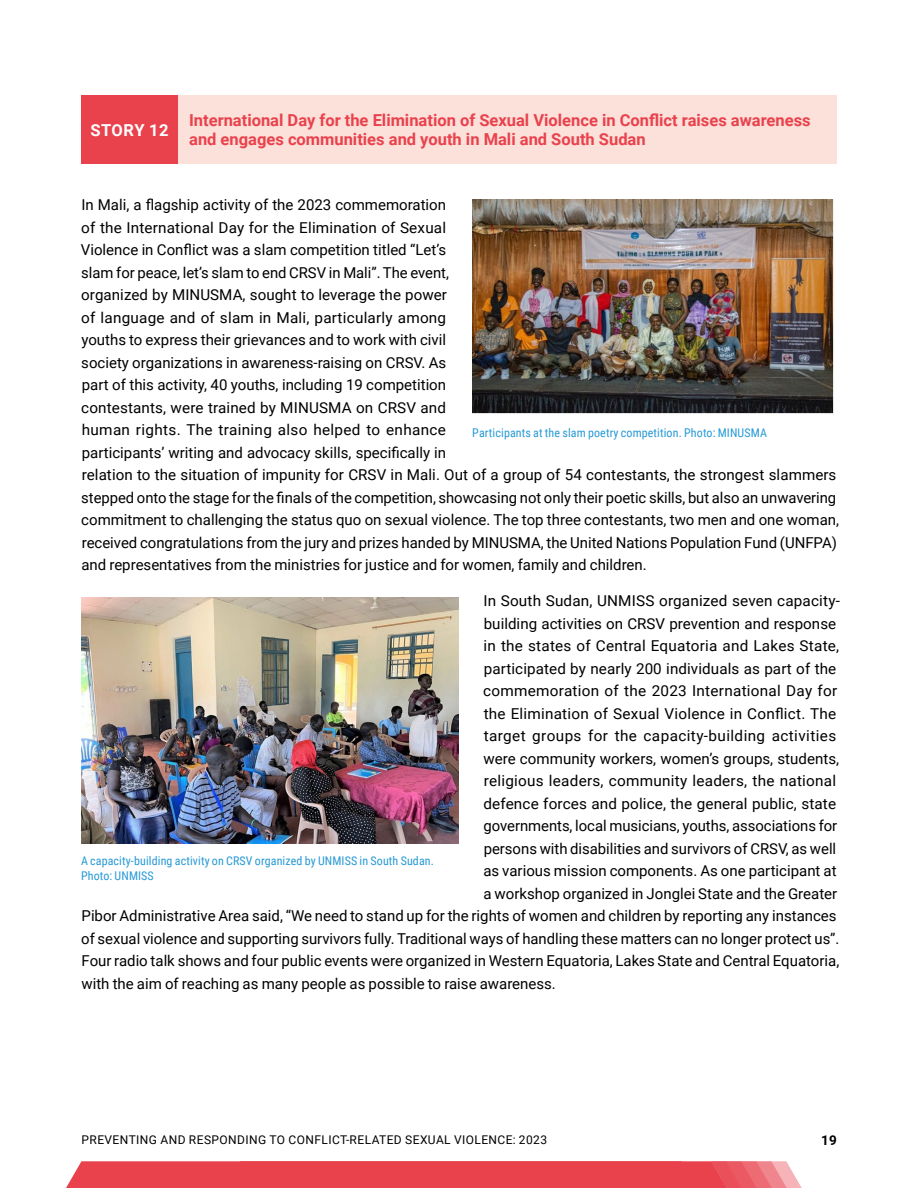
<style>
.page{position:relative;width:918px;height:1188px;background:#fff}
.page>*{position:absolute;margin:0;border:0;box-sizing:border-box;transform-origin:0 0}
.t1{font:700 16.5px/19.5px "Roboto";color:#e9424d}
.t2{font:700 16.5px "Roboto";letter-spacing:.035em;color:#fff}
.t3{font:15px/22.5px "Roboto";color:#000}
.t4{font:15px "Roboto";letter-spacing:.025em;color:#000}
.t5{font:700 13.5px "Roboto";color:#000}
.t6{font:12px/15px "Roboto Condensed";letter-spacing:.01em;color:#2699d6}
.t7{font:12px "Roboto";letter-spacing:.035em;color:#000}
</style>
<div class="page">
<svg style="left:66px;top:1161px;width:736px;height:27px;background:#ea4c56"></svg>
<div style="left:81px;top:95px;width:97px;height:69px;background:#e9424d"></div>
<div style="left:178px;top:95px;width:659px;height:69px;background:#fce0da"></div>
<img style="left:472px;top:200px;width:362px;height:214px">
<img style="left:81px;top:598px;width:378px;height:245px">
<p class="t2" style="left:90px;top:118px;width:80px">STORY 12</p>
<p class="t1" style="left:189px;top:110px;width:623px">International Day for the Elimination of Sexual Violence in Conflict raises awareness and engages communities and youth in Mali and South Sudan</p>
<p class="t3" style="left:81px;top:193px;width:760px">In Mali, a flagship activity of the 2023 commemoration<br>of the International Day for the Elimination of Sexual<br>Violence in Conflict was a slam competition titled “Let’s<br>slam for peace, let’s slam to end CRSV in Mali”. The event,<br>organized by MINUSMA, sought to leverage the power<br>of language and of slam in Mali, particularly among<br>youths to express their grievances and to work with civil<br>society organizations in awareness-raising on CRSV. As<br>part of this activity, 40 youths, including 19 competition<br>contestants, were trained by MINUSMA on CRSV and<br>human rights. The training also helped to enhance<br>participants’ writing and advocacy skills, specifically in<br>relation to the situation of impunity for CRSV in Mali. Out of a group of 54 contestants, the strongest slammers stepped onto the stage for the finals of the competition, showcasing not only their poetic skills, but also an unwavering commitment to challenging the status quo on sexual violence. The top three contestants, two men and one woman, received congratulations from the jury and prizes handed by MINUSMA, the United Nations Population Fund (UNFPA) and representatives from the ministries for justice and for women, family and children.</p>
<p class="t3" style="left:483px;top:589px;width:358px">In South Sudan, UNMISS organized seven capacity-</p>
<p class="t3" style="left:484px;top:611px;width:354px">building activities on CRSV prevention and response</p>
<p class="t3" style="left:484px;top:634px;width:357px">in the states of Central Equatoria and Lakes State,</p>
<p class="t3" style="left:484px;top:656px;width:354px">participated by nearly 200 individuals as part of the</p>
<p class="t3" style="left:483px;top:679px;width:356px">commemoration of the 2023 International Day for</p>
<p class="t3" style="left:484px;top:701px;width:354px">the Elimination of Sexual Violence in Conflict. The</p>
<p class="t4" style="left:484px;top:725px;width:354px">target groups for the capacity-building activities</p>
<p class="t3" style="left:483px;top:746px;width:357px">were community workers, women’s groups, students,</p>
<p class="t3" style="left:484px;top:769px;width:354px">religious leaders, community leaders, the national</p>
<p class="t3" style="left:483px;top:791px;width:354px">defence forces and police, the general public, state</p>
<p class="t3" style="left:483px;top:814px;width:355px">governments, local musicians, youths, associations for</p>
<p class="t3" style="left:484px;top:836px;width:354px">persons with disabilities and survivors of CRSV, as well</p>
<p class="t3" style="left:483px;top:859px;width:355px">as various mission components. As one participant at</p>
<p class="t3" style="left:483px;top:881px;width:355px">a workshop organized in Jonglei State and the Greater</p>
<p class="t3" style="left:82px;top:904px;width:757px">Pibor Administrative Area said, “We need to stand up for the rights of women and children by reporting any instances</p>
<p class="t3" style="left:81px;top:926px;width:760px">of sexual violence and supporting survivors fully. Traditional ways of handling these matters can no longer protect us”.</p>
<p class="t3" style="left:82px;top:949px;width:759px">Four radio talk shows and four public events were organized in Western Equatoria, Lakes State and Central Equatoria,</p>
<p class="t3" style="left:81px;top:971px;width:474px">with the aim of reaching as many people as possible to raise awareness.</p>
<p class="t6" style="left:472px;top:425px;width:296px">Participants at the slam poetry competition. Photo: MINUSMA</p>
<p class="t6" style="left:81px;top:853px;width:355px">A capacity-building activity on CRSV organized by UNMISS in South Sudan.<br>Photo: UNMISS</p>
<p class="t7" style="left:82px;top:1131px;width:467px">PREVENTING AND RESPONDING TO CONFLICT-RELATED SEXUAL VIOLENCE: 2023</p>
<p class="t5" style="left:821px;top:1130px;width:17px">19</p>
</div>
